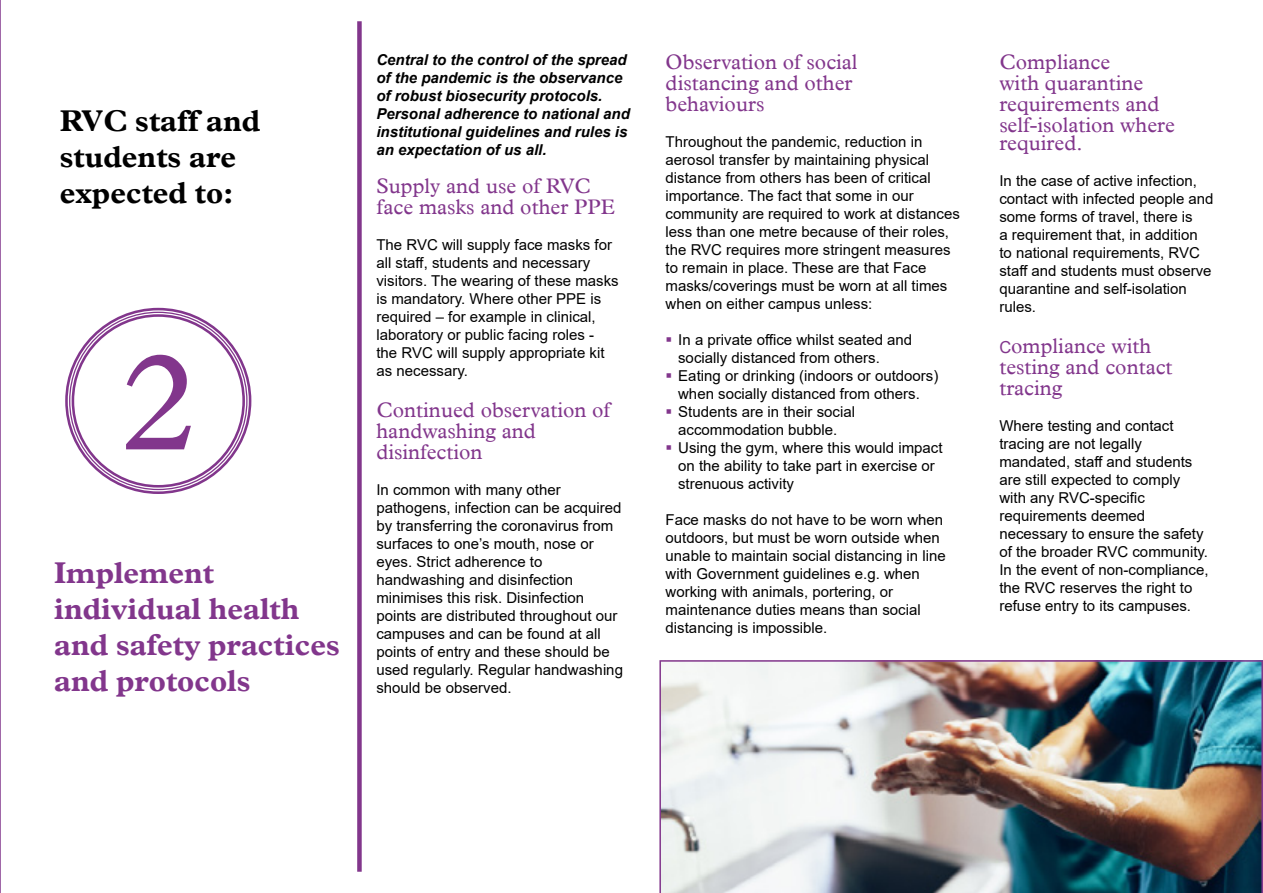
<style>
.page{position:relative;width:1263px;height:893px;background:#fff}
.page>*{position:absolute;margin:0;border:0;box-sizing:border-box;transform-origin:0 0}
.t1{font:142.5px "Plantin";color:#82368c}
.t2{font:700 30px/36px "Plantin";color:#82368c}
.t3{font:700 30px/36px "Plantin";color:#000}
.t4{font:21px/21px "Plantin";color:#82368c}
.t5{font:15px/18px "Arial";color:#000}
.t6{font:italic 700 15px/18px "Arial";color:#000}
.s1{font-family:"Arial";font-size:16.5px}
</style>
<div class="page">
<div style="left:357px;top:21px;width:5px;height:851px;background:#82368c"></div>
<img style="left:659px;top:660px;width:604px;height:233px">
<svg style="left:0;top:0;width:1px;height:893px"></svg>
<h2 class="t3" style="left:60px;top:105px;width:202px">RVC staff and students are expected to:</h2>
<h1 class="t1" style="left:119px;top:319px;width:80px">2</h1>
<h2 class="t2" style="left:54px;top:557px;width:287px">Implement individual health and safety practices and protocols</h2>
<p class="t6" style="left:376px;top:51px;width:255px">Central to the control of the spread of the pandemic is the observance of robust biosecurity protocols.<br>Personal adherence to national and institutional guidelines and rules is an expectation of us all.</p>
<h3 class="t4" style="left:376px;top:176px;width:240px">Supply and use of RVC face masks and other PPE</h3>
<p class="t5" style="left:376px;top:235px;width:244px">The RVC will supply face masks for all staff, students and necessary visitors. The wearing of these masks is mandatory. Where other PPE is required – for example in clinical, laboratory or public facing roles -<br>the RVC will supply appropriate kit as necessary.</p>
<h3 class="t4" style="left:376px;top:400px;width:235px">Continued observation of handwashing and disinfection</h3>
<p class="t5" style="left:376px;top:480px;width:248px">In common with many other pathogens, infection can be acquired by transferring the coronavirus from surfaces to one’s mouth, nose or eyes. Strict adherence to handwashing and disinfection minimises this risk. Disinfection points are distributed throughout our campuses and can be found at all points of entry and these should be used regularly. Regular handwashing should be observed.</p>
<h3 class="t4" style="left:666px;top:52px;width:193px">Observation of social distancing and other behaviours</h3>
<p class="t5" style="left:666px;top:132px;width:296px">Throughout the pandemic, reduction in aerosol transfer by maintaining physical distance from others has been of critical importance. The fact that some in our community are required to work at distances less than one metre because of their roles, the RVC requires more stringent measures to remain in place. These are that Face masks/coverings must be worn at all times when on either campus unless:</p>
<p class="t5" style="left:678px;top:330px;width:266px">In a private office whilst seated and socially distanced from others.<br>Eating or drinking (indoors or outdoors) when socially distanced from others.<br>Students are in their social accommodation bubble.<br>Using the gym, where this would impact on the ability to take part in exercise or strenuous activity</p>
<p class="t5" style="left:666px;top:510px;width:282px">Face masks do not have to be worn when outdoors, but must be worn outside when unable to maintain social distancing in line with Government guidelines e.g. when working with animals, portering, or maintenance duties means than social distancing is impossible.</p>
<h3 class="t4" style="left:999px;top:52px;width:177px">Compliance<br>with quarantine requirements and self-isolation where</h3>
<h3 class="t4" style="left:999px;top:133px;width:85px">required.</h3>
<p class="t5" style="left:999px;top:171px;width:216px">In the case of active infection, contact with infected people and some forms of travel, there is<br>a requirement that, in addition to national requirements, RVC staff and students must observe quarantine and self-isolation rules.</p>
<h3 class="t4" style="left:999px;top:336px;width:175px"><span class="s1">C</span>ompliance with testing and contact tracing</h3>
<p class="t5" style="left:999px;top:416px;width:211px">Where testing and contact tracing are not legally mandated, staff and students are still expected to comply with any RVC-specific requirements deemed necessary to ensure the safety of the broader RVC community.<br>In the event of non-compliance, the RVC reserves the right to refuse entry to its campuses.</p>
</div>
